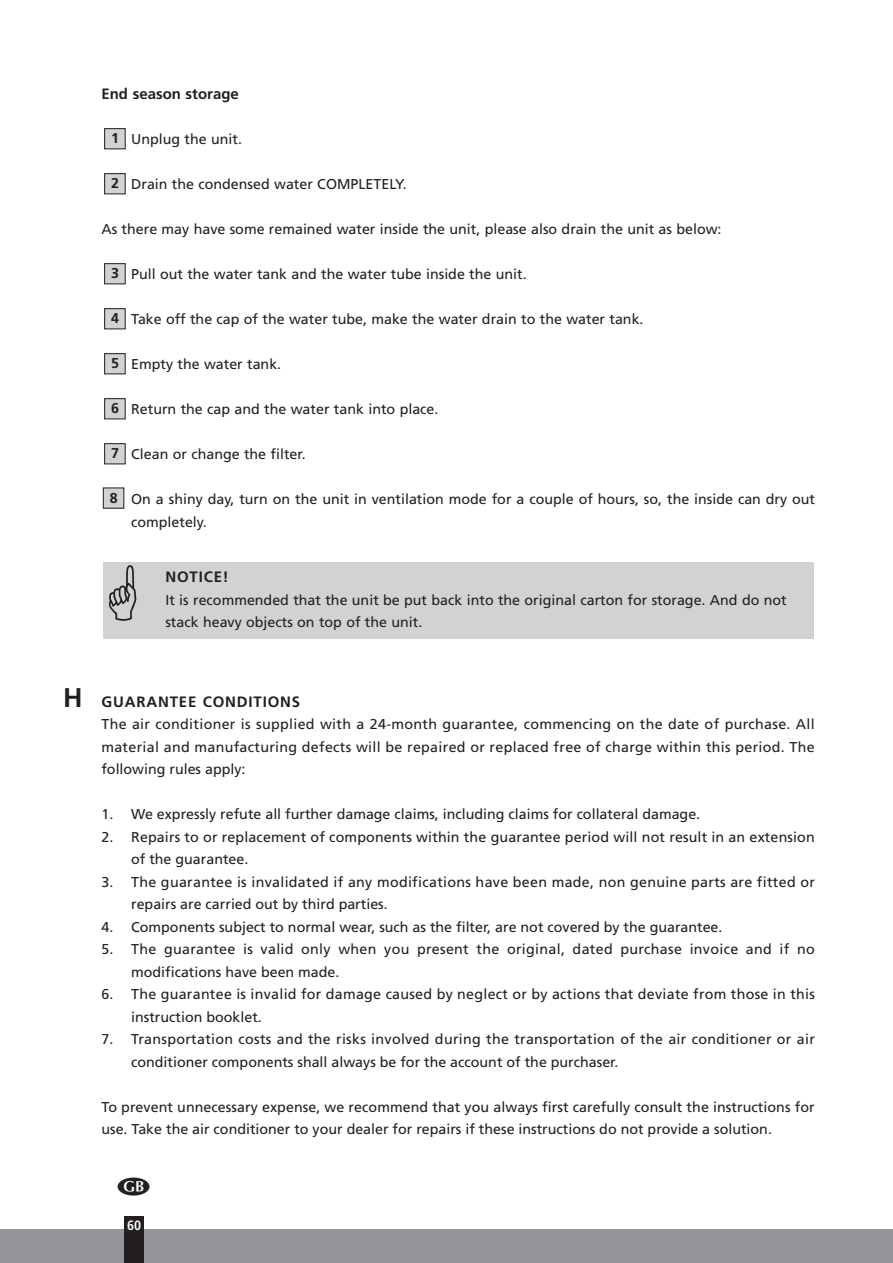
<style>
.page{position:relative;width:893px;height:1263px;background:#fff}
.page>*{position:absolute;margin:0;border:0;box-sizing:border-box;transform-origin:0 0}
.t1{font:700 15px "Frutiger";letter-spacing:.055em;color:#231f20}
.t2{font:700 15px "Frutiger";color:#231f20}
.t3{font:14.25px/22.5px "Frutiger";color:#231f20}
.t4{font:14.25px/22.5px "Frutiger";letter-spacing:.02em;color:#231f20}
.t5{font:700 14.25px "Frutiger";color:#231f20}
.t6{font:700 condensed 13.5px "Frutiger";color:#fff}
.s1{font-size:27px}
</style>
<div class="page">
<div style="left:0;top:1229px;width:893px;height:34px;background:#939598"></div>
<div style="left:103px;top:562px;width:710px;height:76px;background:#d1d2d4"></div>
<div style="left:103px;top:488px;width:21px;height:20px;background:#d1d2d4"></div>
<div style="left:105px;top:444px;width:20px;height:20px;background:#d1d2d4"></div>
<div style="left:104px;top:443px;width:22px;height:21px;border:1px solid #231f20"></div>
<div style="left:105px;top:399px;width:20px;height:20px;background:#d1d2d4"></div>
<div style="left:104px;top:398px;width:22px;height:21px;border:1px solid #231f20"></div>
<div style="left:105px;top:354px;width:20px;height:20px;background:#d1d2d4"></div>
<div style="left:104px;top:353px;width:22px;height:21px;border:1px solid #231f20"></div>
<div style="left:105px;top:309px;width:20px;height:20px;background:#d1d2d4"></div>
<div style="left:104px;top:308px;width:22px;height:21px;border:1px solid #231f20"></div>
<div style="left:105px;top:264px;width:20px;height:20px;background:#d1d2d4"></div>
<div style="left:104px;top:263px;width:22px;height:21px;border:1px solid #231f20"></div>
<div style="left:105px;top:174px;width:20px;height:20px;background:#d1d2d4"></div>
<div style="left:104px;top:173px;width:22px;height:21px;border:1px solid #231f20"></div>
<div style="left:105px;top:129px;width:20px;height:20px;background:#d1d2d4"></div>
<div style="left:104px;top:128px;width:22px;height:21px;border:1px solid #231f20"></div>
<div style="left:124px;top:1216px;width:20px;height:47px;background:#231f20"></div>
<p class="t2" style="left:101px;top:88px;width:139px">End season storage</p>
<p class="t3" style="left:131px;top:129px;width:112px">Unplug the unit.</p>
<p class="t3" style="left:131px;top:174px;width:277px">Drain the condensed water COMPLETELY.</p>
<p class="t3" style="left:101px;top:219px;width:622px">As there may have some remained water inside the unit, please also drain the unit as below:</p>
<p class="t3" style="left:131px;top:264px;width:397px">Pull out the water tank and the water tube inside the unit.</p>
<p class="t3" style="left:131px;top:309px;width:514px">Take off the cap of the water tube, make the water drain to the water tank.</p>
<p class="t3" style="left:131px;top:354px;width:152px">Empty the water tank.</p>
<p class="t3" style="left:131px;top:399px;width:309px">Return the cap and the water tank into place.</p>
<p class="t3" style="left:131px;top:444px;width:176px">Clean or change the filter.</p>
<p class="t3" style="left:131px;top:489px;width:685px">On a shiny day, turn on the unit in ventilation mode for a couple of hours, so, the inside can dry out completely.</p>
<p class="t5" style="left:111px;top:133px;width:9px">1</p>
<p class="t5" style="left:111px;top:178px;width:9px">2</p>
<p class="t5" style="left:111px;top:268px;width:9px">3</p>
<p class="t5" style="left:111px;top:313px;width:9px">4</p>
<p class="t5" style="left:111px;top:358px;width:9px">5</p>
<p class="t5" style="left:111px;top:403px;width:9px">6</p>
<p class="t5" style="left:111px;top:448px;width:9px">7</p>
<p class="t5" style="left:110px;top:492px;width:9px">8</p>
<p class="t1" style="left:165px;top:571px;width:65px">NOTICE!</p>
<p class="t3" style="left:165px;top:589px;width:623px">It is recommended that the unit be put back into the original carton for storage. And do not stack heavy objects on top of the unit.</p>
<p class="t1" style="left:63px;top:695px;width:239px"><span class="s1">H</span> GUARANTEE CONDITIONS</p>
<p class="t3" style="left:101px;top:714px;width:715px;text-align:justify">The air conditioner is supplied with a 24-month guarantee, commencing on the date of purchase. All material and manufacturing defects will be repaired or replaced free of charge within this period. The following rules apply:</p>
<p class="t3" style="left:101px;top:804px;width:600px">1. We expressly refute all further damage claims, including claims for collateral damage.</p>
<p class="t3" style="left:131px;top:826px;width:685px;text-indent:-30px">2. Repairs to or replacement of components within the guarantee period will not result in an extension of the guarantee.</p>
<p class="t4" style="left:131px;top:871px;width:685px;text-indent:-30px">3. The guarantee is invalidated if any modifications have been made, non genuine parts are fitted or repairs are carried out by third parties.</p>
<p class="t3" style="left:101px;top:916px;width:623px">4. Components subject to normal wear, such as the filter, are not covered by the guarantee.</p>
<p class="t4" style="left:131px;top:939px;width:685px;text-indent:-30px">5. The guarantee is valid only when you present the original, dated purchase invoice and if no modifications have been made.</p>
<p class="t4" style="left:131px;top:984px;width:685px;text-indent:-30px">6. The guarantee is invalid for damage caused by neglect or by actions that deviate from those in this instruction booklet.</p>
<p class="t4" style="left:131px;top:1029px;width:685px;text-indent:-30px">7. Transportation costs and the risks involved during the transportation of the air conditioner or air conditioner components shall always be for the account of the purchaser.</p>
<p class="t3" style="left:101px;top:1096px;width:715px">To prevent unnecessary expense, we recommend that you always first carefully consult the instructions for use. Take the air conditioner to your dealer for repairs if these instructions do not provide a solution.</p>
<p class="t6" style="left:127px;top:1219px;width:16px">60</p>
</div>
